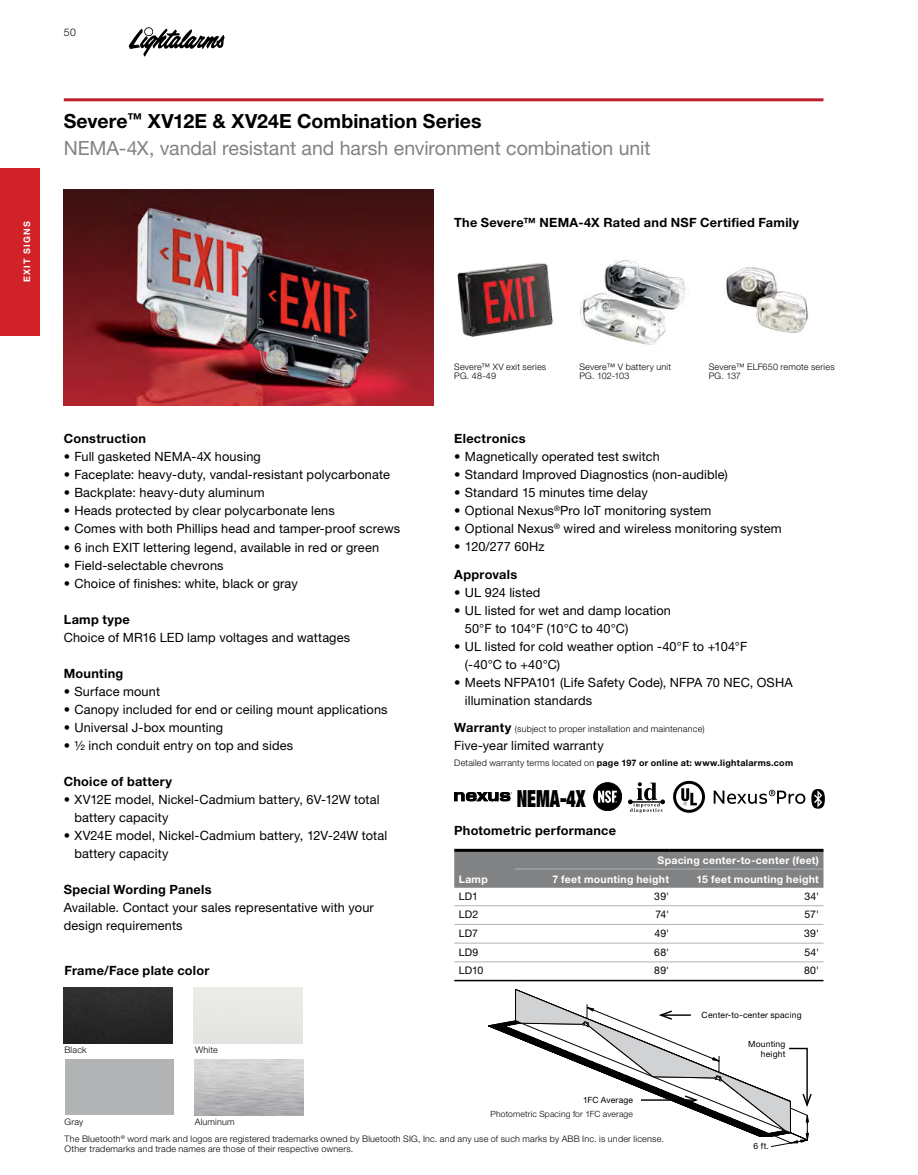
<style>
.page{position:relative;width:918px;height:1175px;background:#fff}
.page>*{position:absolute;margin:0;border:0;box-sizing:border-box;transform-origin:0 0}
.t1{font:900 condensed 23.7px "Helvetica Neue LT Std";color:#000;scale:.75 1}
.t2{font:19.5px/27px "Helvetica Neue LT Pro";letter-spacing:-.005em;color:#808284}
.t3{font:12.75px/18px "Helvetica Neue LT Pro";letter-spacing:.01em;color:#000}
.t4{font:700 12.75px "Helvetica Neue LT Pro";letter-spacing:.02em;color:#000}
.t5{font:700 10.5px/18.8px "Helvetica Neue LT Pro";letter-spacing:.025em;color:#fff}
.t6{font:10.5px "Helvetica Neue LT Pro";letter-spacing:.015em;color:#000}
.t7{font:300 10.5px "Helvetica Neue LT Pro";color:#000}
.t8{font:300 9px/9.8px "Helvetica Neue LT Pro";letter-spacing:.025em;color:#000}
.t9{font:700 9px "Helvetica Neue LT Pro";letter-spacing:.03em;color:#000}
.t10{font:700 9px "Helvetica Neue LT Pro";letter-spacing:.13em;color:#fff}
.t11{font:8.55px/10.1px "Helvetica Neue LT Pro";letter-spacing:.02em;color:#000;text-align:right}
.t12{font:300 8.55px "Helvetica Neue LT Pro";letter-spacing:.02em;color:#000}
.s1{font-weight:700;color:#000}
.s2{font-weight:700;font-size:12.75px}
.s3{font-weight:300}
</style>
<div class="page">
<hr style="left:64px;top:98px;width:760px;height:3px;background:#be1e2d">
<svg style="left:128px;top:27px;width:97px;height:30px"></svg>
<div style="left:0;top:168px;width:40px;height:168px;background:#d12229"></div>
<img style="left:457px;top:263px;width:96px;height:74px">
<img style="left:580px;top:260px;width:106px;height:86px">
<img style="left:726px;top:267px;width:82px;height:66px">
<svg style="left:488px;top:1020px;width:27px;height:18px"></svg>
<svg style="left:515px;top:989px;width:297px;height:154px"></svg>
<img style="left:64px;top:987px;width:109px;height:56px">
<div style="left:65px;top:1059px;width:108px;height:56px;background:#b1b3b5"></div>
<img style="left:64px;top:189px;width:369px;height:216px">
<div style="left:594px;top:782px;width:28px;height:28px;background:#000;border-radius:50%"></div>
<div style="left:594px;top:782px;width:28px;height:28px;border:1px solid #000;border-radius:50%"></div>
<svg style="left:598px;top:790px;width:19px;height:12px"></svg>
<svg style="left:454px;top:792px;width:58px;height:9px"></svg>
<svg style="left:628px;top:782px;width:37px;height:30px"></svg>
<svg style="left:673px;top:781px;width:32px;height:31px"></svg>
<div style="left:811px;top:789px;width:14px;height:19px;background:#000;border-radius:50%"></div>
<svg style="left:814px;top:790px;width:8px;height:17px"></svg>
<svg style="left:714px;top:789px;width:91px;height:15px"></svg>
<div style="left:454px;top:850px;width:370px;height:37px;background:#808284"></div>
<hr style="left:515px;top:868px;width:154px;height:1px;background:#b1b3b5">
<hr style="left:669px;top:868px;width:154px;height:1px;background:#b1b3b5">
<hr style="left:454px;top:905px;width:61px;height:1px;background:#b1b3b5">
<hr style="left:515px;top:905px;width:154px;height:1px;background:#b1b3b5">
<hr style="left:669px;top:905px;width:154px;height:1px;background:#b1b3b5">
<hr style="left:454px;top:924px;width:61px;height:1px;background:#b1b3b5">
<hr style="left:515px;top:924px;width:154px;height:1px;background:#b1b3b5">
<hr style="left:669px;top:924px;width:154px;height:1px;background:#b1b3b5">
<hr style="left:454px;top:942px;width:61px;height:1px;background:#b1b3b5">
<hr style="left:515px;top:942px;width:154px;height:1px;background:#b1b3b5">
<hr style="left:669px;top:942px;width:154px;height:1px;background:#b1b3b5">
<hr style="left:454px;top:961px;width:61px;height:1px;background:#b1b3b5">
<hr style="left:515px;top:961px;width:154px;height:1px;background:#b1b3b5">
<hr style="left:669px;top:961px;width:154px;height:1px;background:#b1b3b5">
<hr style="left:454px;top:979px;width:61px;height:2px;background:#000">
<hr style="left:515px;top:979px;width:154px;height:2px;background:#000">
<hr style="left:669px;top:979px;width:154px;height:2px;background:#000">
<hr style="left:454px;top:848px;width:61px;height:3px;background:#000">
<hr style="left:515px;top:848px;width:154px;height:3px;background:#000">
<hr style="left:669px;top:848px;width:154px;height:3px;background:#000">
<p class="t10" style="left:21px;top:282px;width:62px;rotate:-90deg">EXIT SIGNS</p>
<p class="t7" style="left:64px;top:25px;width:14px">50</p>
<h2 class="t2" style="left:64px;top:107px;width:588px"><span class="s1">Severe</span><sup>™</sup> <span class="s1">XV12E &amp; XV24E Combination Series<br></span>NEMA-4X, vandal resistant and harsh environment combination unit</h2>
<p class="t4" style="left:454px;top:215px;width:346px">The Severe™ NEMA-4X Rated and NSF Certified Family</p>
<p class="t4" style="left:64px;top:431px;width:84px">Construction</p>
<p class="t3" style="left:64px;top:447px;width:199px">• Full gasketed NEMA-4X housing</p>
<p class="t3" style="left:64px;top:465px;width:328px">• Faceplate: heavy-duty, vandal-resistant polycarbonate</p>
<p class="t3" style="left:64px;top:483px;width:202px">• Backplate: heavy-duty aluminum</p>
<p class="t3" style="left:64px;top:501px;width:273px">• Heads protected by clear polycarbonate lens</p>
<p class="t3" style="left:64px;top:519px;width:338px">• Comes with both Phillips head and tamper-proof screws</p>
<p class="t3" style="left:64px;top:537px;width:317px">• 6 inch EXIT lettering legend, available in red or green</p>
<p class="t3" style="left:64px;top:555px;width:161px">• Field-selectable chevrons</p>
<p class="t3" style="left:64px;top:573px;width:236px">• Choice of finishes: white, black or gray</p>
<p class="t4" style="left:64px;top:611px;width:68px">Lamp type</p>
<p class="t3" style="left:64px;top:627px;width:288px">Choice of MR16 LED lamp voltages and wattages</p>
<p class="t4" style="left:64px;top:665px;width:61px">Mounting</p>
<p class="t3" style="left:64px;top:681px;width:98px">• Surface mount</p>
<p class="t3" style="left:64px;top:699px;width:325px">• Canopy included for end or ceiling mount applications</p>
<p class="t3" style="left:64px;top:717px;width:161px">• Universal J-box mounting</p>
<p class="t3" style="left:64px;top:735px;width:231px">• ½ inch conduit entry on top and sides</p>
<p class="t4" style="left:64px;top:773px;width:110px">Choice of battery</p>
<p class="t3" style="left:74px;top:789px;width:307px;text-indent:-11px">• XV12E model, Nickel-Cadmium battery, 6V-12W total battery capacity</p>
<p class="t3" style="left:74px;top:825px;width:314px;text-indent:-11px">• XV24E model, Nickel-Cadmium battery, 12V-24W total battery capacity</p>
<p class="t4" style="left:64px;top:881px;width:149px">Special Wording Panels</p>
<p class="t3" style="left:64px;top:897px;width:312px">Available. Contact your sales representative with your design requirements</p>
<p class="t4" style="left:65px;top:962px;width:146px">Frame/Face plate color</p>
<p class="t8" style="left:64px;top:1045px;width:24px">Black</p>
<p class="t8" style="left:195px;top:1045px;width:24px">White</p>
<p class="t8" style="left:65px;top:1116px;width:20px">Gray</p>
<p class="t8" style="left:195px;top:1116px;width:41px">Aluminum</p>
<p class="t8" style="left:454px;top:361px;width:94px">Severe™ XV exit series<br>PG. 48-49</p>
<p class="t8" style="left:579px;top:361px;width:93px">Severe™ V battery unit<br>PG. 102-103</p>
<p class="t8" style="left:709px;top:361px;width:127px">Severe™ ELF650 remote series<br>PG. 137</p>
<p class="t4" style="left:454px;top:431px;width:73px">Electronics</p>
<p class="t3" style="left:454px;top:447px;width:207px">• Magnetically operated test switch</p>
<p class="t3" style="left:454px;top:465px;width:275px">• Standard Improved Diagnostics (non-audible)</p>
<p class="t3" style="left:454px;top:483px;width:195px">• Standard 15 minutes time delay</p>
<p class="t3" style="left:454px;top:501px;width:259px">• Optional Nexus<sup>®</sup>Pro IoT monitoring system</p>
<p class="t3" style="left:454px;top:519px;width:329px">• Optional Nexus<sup>®</sup> wired and wireless monitoring system</p>
<p class="t3" style="left:454px;top:537px;width:92px">• 120/277 60Hz</p>
<p class="t4" style="left:454px;top:566px;width:64px">Approvals</p>
<p class="t3" style="left:454px;top:582px;width:88px">• UL 924 listed</p>
<p class="t3" style="left:465px;top:600px;width:208px;text-indent:-11px">• UL listed for wet and damp location<br>50°F to 104°F (10°C to 40°C)</p>
<p class="t3" style="left:465px;top:636px;width:284px;text-indent:-11px">• UL listed for cold weather option -40°F to +104°F (-40°C to +40°C)</p>
<p class="t3" style="left:465px;top:672px;width:329px;text-indent:-11px">• Meets NFPA101 (Life Safety Code), NFPA 70 NEC, OSHA illumination standards</p>
<p class="t8" style="left:454px;top:723px;width:252px"><span class="s2">Warranty</span> (subject to proper installation and maintenance)</p>
<p class="t3" style="left:454px;top:735px;width:151px">Five-year limited warranty</p>
<p class="t9" style="left:454px;top:757px;width:340px"><span class="s3">Detailed warranty terms located on</span> page 197 or online at: www.lightalarms.com</p>
<h1 class="t1" style="left:517px;top:783px;width:94px">NEMA-4X</h1>
<p class="t4" style="left:454px;top:822px;width:163px">Photometric performance</p>
<p class="t5" style="left:459px;top:869px;width:31px">Lamp</p>
<p class="t5" style="left:552px;top:850px;width:268px;text-indent:105px">Spacing center-to-center (feet)<br>7 feet mounting height</p>
<p class="t5" style="left:697px;top:869px;width:124px">15 feet mounting height</p>
<p class="t6" style="left:459px;top:889px;width:21px">LD1</p>
<p class="t6" style="left:654px;top:889px;width:16px">39'</p>
<p class="t6" style="left:804px;top:889px;width:16px">34'</p>
<p class="t6" style="left:459px;top:908px;width:21px">LD2</p>
<p class="t6" style="left:656px;top:908px;width:15px">74'</p>
<p class="t6" style="left:804px;top:908px;width:16px">57'</p>
<p class="t6" style="left:459px;top:927px;width:21px">LD7</p>
<p class="t6" style="left:654px;top:927px;width:16px">49'</p>
<p class="t6" style="left:804px;top:927px;width:16px">39'</p>
<p class="t6" style="left:459px;top:945px;width:21px">LD9</p>
<p class="t6" style="left:654px;top:945px;width:16px">68'</p>
<p class="t6" style="left:804px;top:945px;width:16px">54'</p>
<p class="t6" style="left:459px;top:963px;width:26px">LD10</p>
<p class="t6" style="left:654px;top:963px;width:16px">89'</p>
<p class="t6" style="left:804px;top:963px;width:16px">80'</p>
<p class="t11" style="left:583px;top:1094px;width:52px">1FC Average</p>
<p class="t12" style="left:491px;top:1109px;width:144px">Photometric Spacing for 1FC average</p>
<p class="t11" style="left:702px;top:1009px;width:102px">Center-to-center spacing</p>
<p class="t11" style="left:748px;top:1038px;width:39px">Mounting height</p>
<p class="t8" style="left:65px;top:1134px;width:601px">The Bluetooth<sup>®</sup> word mark and logos are registered trademarks owned by Bluetooth SIG, Inc. and any use of such marks by ABB Inc. is under license.<br>Other trademarks and trade names are those of their respective owners.</p>
<p class="t11" style="left:754px;top:1140px;width:17px">6 ft.</p>
</div>
